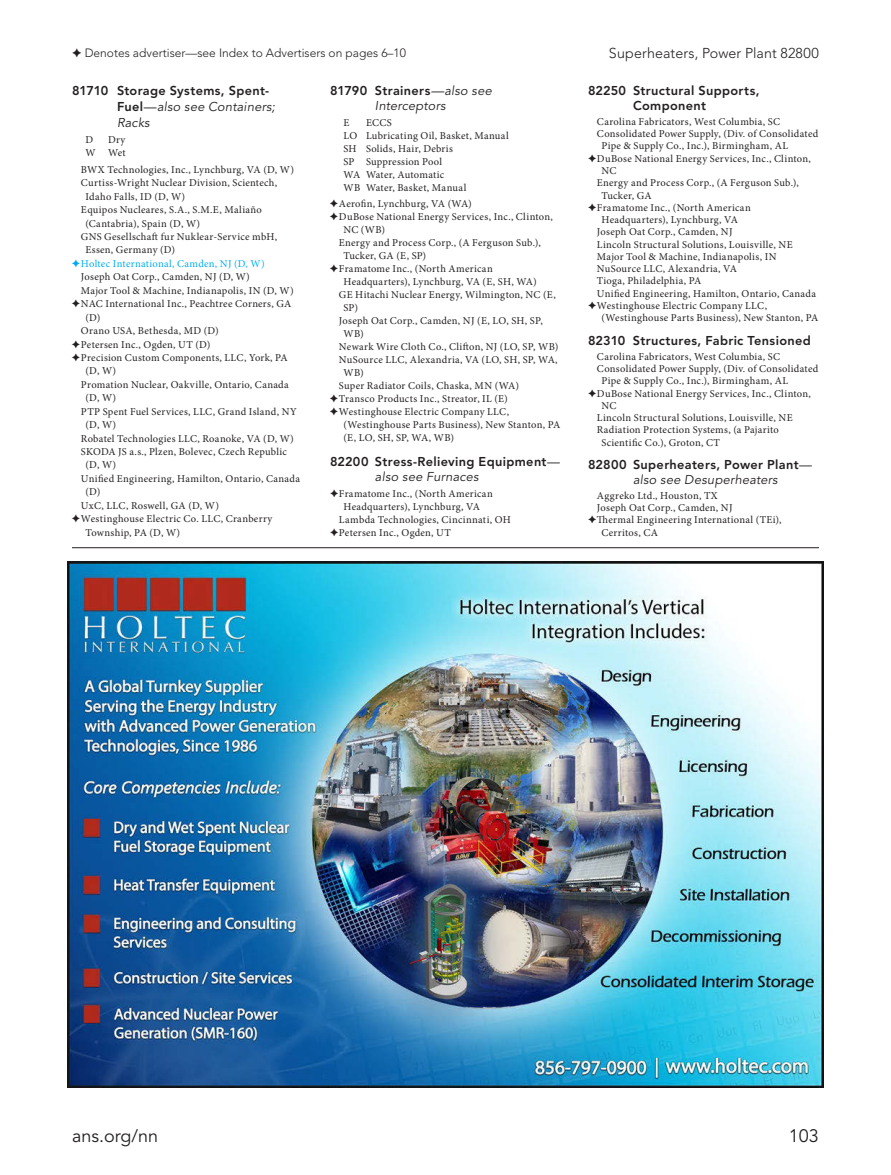
<style>
.page{position:relative;width:891px;height:1175px;background:#fff}
.page>*{position:absolute;margin:0;border:0;box-sizing:border-box;transform-origin:0 0}
.t1{font:18px "Avenir LT Pro";color:#231f20}
.t2{font:300 14.25px "Avenir LT Pro";letter-spacing:.01em;color:#231f20}
.t3{font:800 12.75px/15.8px "Avenir LT Pro";letter-spacing:.025em;color:#231f20}
.t4{font:italic 12.75px/15.3px "Avenir LT Pro";letter-spacing:.015em;color:#231f20;text-align:center}
.t5{font:300 12px "Avenir LT Pro";color:#231f20}
.t6{font:10.5px/13px "Minion Pro";letter-spacing:.025em;color:#231f20;text-align:right}
.t7{font:10.5px "Minion Pro";letter-spacing:.025em;color:#00aeef}
.s1{font-weight:400;font-style:italic}
.s2{font-weight:800;font-style:normal}
</style>
<div class="page">
<hr style="left:72px;top:547px;width:747px;height:1px;background:#231f20">
<img style="left:68px;top:561px;width:756px;height:526px">
<p class="t5" style="left:85px;top:46px;width:323px">Denotes advertiser—see Index to Advertisers on pages 6–10</p>
<h2 class="t2" style="left:609px;top:45px;width:212px">Superheaters, Power Plant 82800</h2>
<p class="t3" style="left:117px;top:83px;width:160px;text-indent:-45px">81710 Storage Systems, Spent-<br>Fuel<span class="s1">—also see Containers;<br>Racks</span></p>
<p class="t6" style="left:86px;top:133px;width:9px">D</p>
<p class="t4" style="left:330px;top:83px;width:163px"><span class="s2">81790 Strainers</span>—also see<br>Interceptors</p>
<p class="t6" style="left:344px;top:117px;width:7px">E</p>
<p class="t3" style="left:633px;top:84px;width:128px;line-height:14.5px;text-indent:-45px">82250 Structural Supports,<br>Component</p>
<p class="t6" style="left:597px;top:115px;width:185px">Carolina Fabricators, West Columbia, SC</p>
<p class="t6" style="left:597px;top:127px;width:223px">Consolidated Power Supply, (Div. of Consolidated</p>
<p class="t6" style="left:602px;top:140px;width:188px">Pipe &amp; Supply Co., Inc.), Birmingham, AL</p>
<p class="t6" style="left:597px;top:152px;width:215px">DuBose National Energy Services, Inc., Clinton,</p>
<p class="t6" style="left:602px;top:164px;width:16px">NC</p>
<p class="t6" style="left:597px;top:176px;width:204px">Energy and Process Corp., (A Ferguson Sub.),</p>
<p class="t6" style="left:602px;top:189px;width:52px">Tucker, GA</p>
<p class="t6" style="left:597px;top:201px;width:155px">Framatome Inc., (North American</p>
<p class="t6" style="left:602px;top:213px;width:138px">Headquarters), Lynchburg, VA</p>
<p class="t6" style="left:597px;top:225px;width:137px">Joseph Oat Corp., Camden, NJ</p>
<p class="t6" style="left:597px;top:238px;width:197px">Lincoln Structural Solutions, Louisville, NE</p>
<p class="t6" style="left:597px;top:250px;width:181px">Major Tool &amp; Machine, Indianapolis, IN</p>
<p class="t6" style="left:597px;top:262px;width:142px">NuSource LLC, Alexandria, VA</p>
<p class="t6" style="left:597px;top:274px;width:106px">Tioga, Philadelphia, PA</p>
<p class="t6" style="left:597px;top:287px;width:220px">Unified Engineering, Hamilton, Ontario, Canada</p>
<p class="t6" style="left:597px;top:299px;width:172px">Westinghouse Electric Company LLC,</p>
<p class="t6" style="left:602px;top:311px;width:218px">(Westinghouse Parts Business), New Stanton, PA</p>
<p class="t3" style="left:588px;top:332px;width:224px">82310 Structures, Fabric Tensioned</p>
<p class="t6" style="left:597px;top:350px;width:185px">Carolina Fabricators, West Columbia, SC</p>
<p class="t6" style="left:597px;top:362px;width:223px">Consolidated Power Supply, (Div. of Consolidated</p>
<p class="t6" style="left:602px;top:374px;width:188px">Pipe &amp; Supply Co., Inc.), Birmingham, AL</p>
<p class="t6" style="left:597px;top:387px;width:215px">DuBose National Energy Services, Inc., Clinton,</p>
<p class="t6" style="left:602px;top:399px;width:16px">NC</p>
<p class="t6" style="left:597px;top:411px;width:197px">Lincoln Structural Solutions, Louisville, NE</p>
<p class="t6" style="left:597px;top:423px;width:183px">Radiation Protection Systems, (a Pajarito</p>
<p class="t6" style="left:602px;top:436px;width:120px">Scientific Co.), Groton, CT</p>
<p class="t3" style="left:633px;top:457px;width:180px;line-height:14.5px;text-indent:-45px">82800 Superheaters, Power Plant<span class="s1">— also see Desuperheaters</span></p>
<p class="t6" style="left:597px;top:489px;width:122px">Aggreko Ltd., Houston, TX</p>
<p class="t6" style="left:597px;top:501px;width:137px">Joseph Oat Corp., Camden, NJ</p>
<p class="t6" style="left:597px;top:513px;width:186px">Thermal Engineering International (TEi),</p>
<p class="t6" style="left:602px;top:526px;width:58px">Cerritos, CA</p>
<p class="t6" style="left:343px;top:117px;width:167px;text-align:left;text-indent:23px">ECCS<br>LO Lubricating Oil, Basket, Manual<br>SH Solids, Hair, Debris<br>SP Suppression Pool<br>WA Water, Automatic<br>WB Water, Basket, Manual</p>
<p class="t6" style="left:339px;top:197px;width:134px">Aerofin, Lynchburg, VA (WA)</p>
<p class="t6" style="left:339px;top:210px;width:215px">DuBose National Energy Services, Inc., Clinton,</p>
<p class="t6" style="left:344px;top:223px;width:43px">NC (WB)</p>
<p class="t6" style="left:339px;top:236px;width:204px">Energy and Process Corp., (A Ferguson Sub.),</p>
<p class="t6" style="left:344px;top:249px;width:84px">Tucker, GA (E, SP)</p>
<p class="t6" style="left:339px;top:262px;width:155px">Framatome Inc., (North American</p>
<p class="t6" style="left:344px;top:275px;width:195px">Headquarters), Lynchburg, VA (E, SH, WA)</p>
<p class="t6" style="left:339px;top:288px;width:218px">GE Hitachi Nuclear Energy, Wilmington, NC (E,</p>
<p class="t6" style="left:344px;top:301px;width:16px">SP)</p>
<p class="t6" style="left:339px;top:314px;width:205px">Joseph Oat Corp., Camden, NJ (E, LO, SH, SP,</p>
<p class="t6" style="left:344px;top:327px;width:22px">WB)</p>
<p class="t6" style="left:339px;top:340px;width:221px">Newark Wire Cloth Co., Clifton, NJ (LO, SP, WB)</p>
<p class="t6" style="left:339px;top:353px;width:220px">NuSource LLC, Alexandria, VA (LO, SH, SP, WA,</p>
<p class="t6" style="left:344px;top:366px;width:22px">WB)</p>
<p class="t6" style="left:339px;top:379px;width:182px">Super Radiator Coils, Chaska, MN (WA)</p>
<p class="t6" style="left:339px;top:392px;width:170px">Transco Products Inc., Streator, IL (E)</p>
<p class="t6" style="left:339px;top:405px;width:172px">Westinghouse Electric Company LLC,</p>
<p class="t6" style="left:344px;top:418px;width:218px">(Westinghouse Parts Business), New Stanton, PA</p>
<p class="t6" style="left:344px;top:431px;width:112px">(E, LO, SH, SP, WA, WB)</p>
<p class="t3" style="left:375px;top:453px;width:186px;line-height:15.3px;text-indent:-45px">82200 Stress-Relieving Equipment<span class="s1">— also see Furnaces</span></p>
<p class="t6" style="left:339px;top:487px;width:155px">Framatome Inc., (North American</p>
<p class="t6" style="left:344px;top:500px;width:138px">Headquarters), Lynchburg, VA</p>
<p class="t6" style="left:339px;top:513px;width:173px">Lambda Technologies, Cincinnati, OH</p>
<p class="t6" style="left:339px;top:526px;width:113px">Petersen Inc., Ogden, UT</p>
<p class="t6" style="left:85px;top:133px;width:42px;line-height:13.5px">Dry<br>W Wet</p>
<p class="t6" style="left:81px;top:163px;width:215px">BWX Technologies, Inc., Lynchburg, VA (D, W)</p>
<p class="t6" style="left:81px;top:176px;width:198px">Curtiss-Wright Nuclear Division, Scientech,</p>
<p class="t6" style="left:86px;top:190px;width:101px">Idaho Falls, ID (D, W)</p>
<p class="t6" style="left:81px;top:203px;width:182px">Equipos Nucleares, S.A., S.M.E, Maliaño</p>
<p class="t6" style="left:86px;top:217px;width:116px">(Cantabria), Spain (D, W)</p>
<p class="t6" style="left:81px;top:230px;width:198px">GNS Gesellschaft fur Nuklear-Service mbH,</p>
<p class="t6" style="left:86px;top:244px;width:91px">Essen, Germany (D)</p>
<p class="t7" style="left:81px;top:256px;width:185px">Holtec International, Camden, NJ (D, W)</p>
<p class="t6" style="left:81px;top:270px;width:170px">Joseph Oat Corp., Camden, NJ (D, W)</p>
<p class="t6" style="left:81px;top:284px;width:214px">Major Tool &amp; Machine, Indianapolis, IN (D, W)</p>
<p class="t6" style="left:81px;top:297px;width:212px">NAC International Inc., Peachtree Corners, GA</p>
<p class="t6" style="left:86px;top:311px;width:16px">(D)</p>
<p class="t6" style="left:81px;top:324px;width:139px">Orano USA, Bethesda, MD (D)</p>
<p class="t6" style="left:81px;top:338px;width:131px">Petersen Inc., Ogden, UT (D)</p>
<p class="t6" style="left:81px;top:351px;width:208px">Precision Custom Components, LLC, York, PA</p>
<p class="t6" style="left:86px;top:364px;width:32px">(D, W)</p>
<p class="t6" style="left:81px;top:378px;width:209px">Promation Nuclear, Oakville, Ontario, Canada</p>
<p class="t6" style="left:86px;top:391px;width:32px">(D, W)</p>
<p class="t6" style="left:81px;top:405px;width:217px">PTP Spent Fuel Services, LLC, Grand Island, NY</p>
<p class="t6" style="left:86px;top:418px;width:32px">(D, W)</p>
<p class="t6" style="left:81px;top:432px;width:214px">Robatel Technologies LLC, Roanoke, VA (D, W)</p>
<p class="t6" style="left:81px;top:445px;width:208px">SKODA JS a.s., Plzen, Bolevec, Czech Republic</p>
<p class="t6" style="left:86px;top:458px;width:32px">(D, W)</p>
<p class="t6" style="left:81px;top:472px;width:220px">Unified Engineering, Hamilton, Ontario, Canada</p>
<p class="t6" style="left:86px;top:485px;width:16px">(D)</p>
<p class="t6" style="left:81px;top:499px;width:140px">UxC, LLC, Roswell, GA (D, W)</p>
<p class="t6" style="left:81px;top:512px;width:193px">Westinghouse Electric Co. LLC, Cranberry</p>
<p class="t6" style="left:86px;top:526px;width:96px">Township, PA (D, W)</p>
<h1 class="t1" style="left:72px;top:1125px;width:88px">ans.org/nn</h1>
<h1 class="t1" style="left:789px;top:1125px;width:32px">103</h1>
</div>
